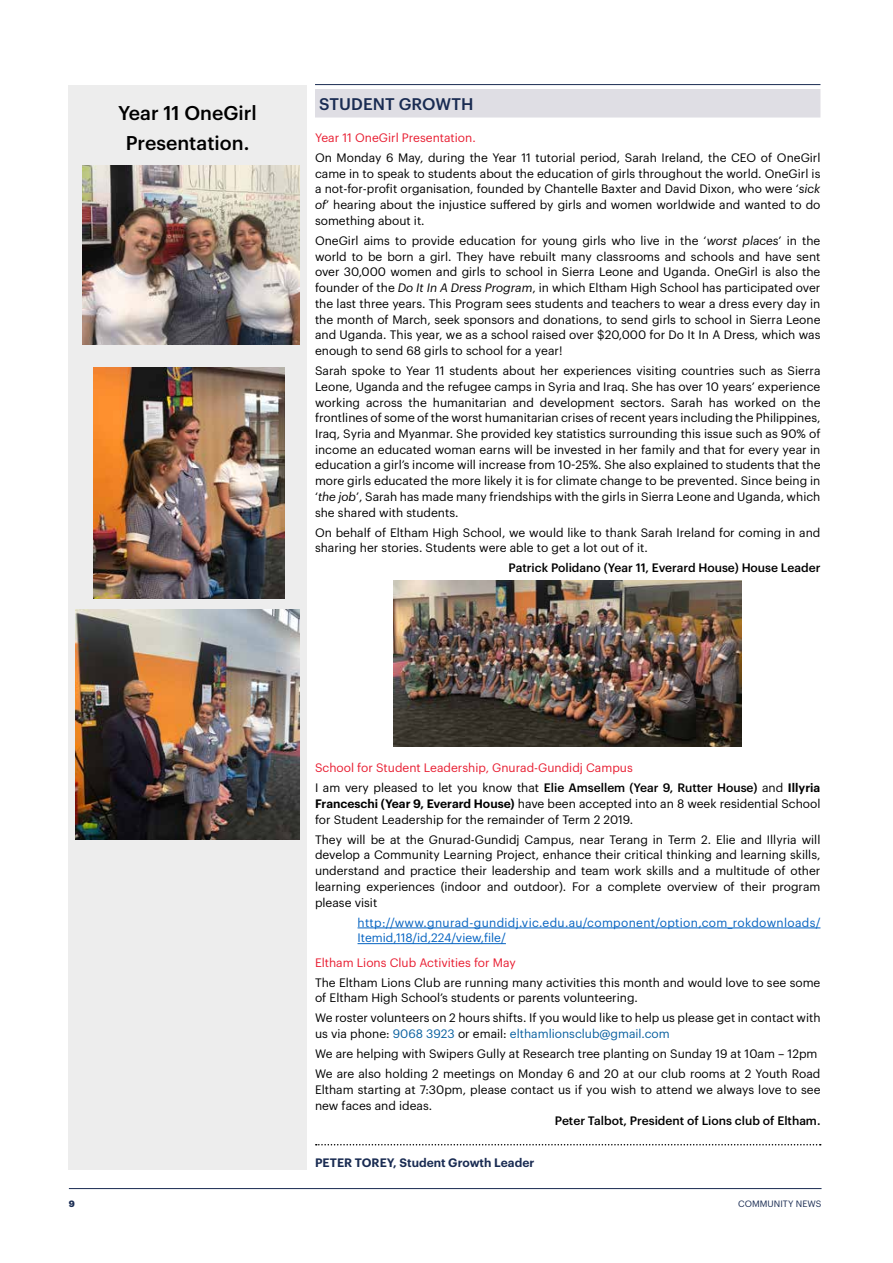
<style>
.page{position:relative;width:893px;height:1263px;background:#fff}
.page>*{position:absolute;margin:0;border:0;box-sizing:border-box;transform-origin:0 0}
.t1{font:500 19.5px/29.4px "Graphik";color:#000;text-align:center}
.t2{font:500 16.5px "Graphik";letter-spacing:.005em;color:#192b52}
.t3{font:12px/15.8px "Graphik";color:#000}
.t4{font:12px/20px "Graphik";color:#e81d31}
.t5{font:12px/15.8px "Graphik";letter-spacing:.03em;color:#0563c1}
.t6{font:500 12px "Graphik";color:#000}
.t7{font:600 12px "Graphik";color:#192b52}
.t8{font:9px "Graphik";letter-spacing:.005em;color:#192b52}
.t9{font:700 9px "Graphik";color:#192b52}
.s1{font-style:italic}
.s2{color:#000}
.s3{font-weight:500;color:#000}
.s4{font-weight:600;color:#000}
.s5{font-weight:600}
.s6{color:#0860a0}
</style>
<div class="page">
<hr style="left:69px;top:1188px;width:752px;height:1px;background:#192b52">
<div style="left:68px;top:85px;width:239px;height:1084px;background:#ededed"></div>
<hr style="left:315px;top:84px;width:505px;height:1px;background:#192b52">
<div style="left:315px;top:89px;width:505px;height:29px;background:#dfdee4"></div>
<hr style="left:358px;top:927px;width:462px;height:1px;background:#0563c1">
<hr style="left:358px;top:943px;width:148px;height:1px;background:#0563c1">
<svg style="left:316px;top:1144px;width:505px;height:1px"></svg>
<img style="left:82px;top:166px;width:217px;height:179px">
<img style="left:394px;top:580px;width:347px;height:166px">
<img style="left:93px;top:368px;width:192px;height:230px">
<img style="left:76px;top:609px;width:223px;height:231px">
<h1 class="t1" style="left:118px;top:97px;width:140px">Year 11 OneGirl<br>Presentation.</h1>
<h2 class="t2" style="left:319px;top:92px;width:156px">STUDENT GROWTH</h2>
<p class="t4" style="left:315px;top:126px;width:162px">Year 11 OneGirl Presentation.</p>
<p class="t3" style="left:315px;top:149px;width:507px;text-align:justify">On Monday 6 May, during the Year 11 tutorial period, Sarah Ireland, the CEO of OneGirl came in to speak to students about the education of girls throughout the world. OneGirl is a not-for-profit organisation, founded by Chantelle Baxter and David Dixon, who were ‘<span class="s1">sick of</span>’ hearing about the injustice suffered by girls and women worldwide and wanted to do something about it.</p>
<p class="t3" style="left:315px;top:232px;width:507px;text-align:justify">OneGirl aims to provide education for young girls who live in the ‘<span class="s1">worst places</span>’ in the world to be born a girl. They have rebuilt many classrooms and schools and have sent over 30,000 women and girls to school in Sierra Leone and Uganda. OneGirl is also the founder of the <span class="s1">Do It In A Dress Program</span>, in which Eltham High School has participated over the last three years. This Program sees students and teachers to wear a dress every day in the month of March, seek sponsors and donations, to send girls to school in Sierra Leone and Uganda. This year, we as a school raised over $20,000 for Do It In A Dress, which was enough to send 68 girls to school for a year!</p>
<p class="t3" style="left:315px;top:362px;width:507px;text-align:justify">Sarah spoke to Year 11 students about her experiences visiting countries such as Sierra Leone, Uganda and the refugee camps in Syria and Iraq. She has over 10 years’ experience working across the humanitarian and development sectors. Sarah has worked on the frontlines of some of the worst humanitarian crises of recent years including the Philippines, Iraq, Syria and Myanmar. She provided key statistics surrounding this issue such as 90% of income an educated woman earns will be invested in her family and that for every year in education a girl’s income will increase from 10-25%. She also explained to students that the more girls educated the more likely it is for climate change to be prevented. Since being in ‘<span class="s1">the job</span>’, Sarah has made many friendships with the girls in Sierra Leone and Uganda, which she shared with students.</p>
<p class="t3" style="left:315px;top:523px;width:507px">On behalf of Eltham High School, we would like to thank Sarah Ireland for coming in and sharing her stories. Students were able to get a lot out of it.</p>
<p class="t6" style="left:508px;top:559px;width:313px">Patrick Polidano (Year 11, Everard House) House Leader</p>
<p class="t4" style="left:315px;top:757px;width:507px">School for Student Leadership, Gnurad-Gundidj Campus<br><span class="s2">I am very pleased to let you know that</span> <span class="s3">Elie Amsellem (Year 9, Rutter House)</span> <span class="s2">and</span> <span class="s4">Illyria</span></p>
<p class="t3" style="left:315px;top:794px;width:507px"><span class="s5">Franceschi (Year 9, Everard House)</span> have been accepted into an 8 week residential School for Student Leadership for the remainder of Term 2 2019.</p>
<p class="t3" style="left:315px;top:830px;width:507px;text-align:justify">They will be at the Gnurad-Gundidj Campus, near Terang in Term 2. Elie and Illyria will develop a Community Learning Project, enhance their critical thinking and learning skills, understand and practice their leadership and team work skills and a multitude of other learning experiences (indoor and outdoor). For a complete overview of their program please visit</p>
<p class="t5" style="left:358px;top:913px;width:465px">http://www.gnurad-gundidj.vic.edu.au/component/option,com_rokdownloads/<br>Itemid,118/id,224/view,file/</p>
<p class="t4" style="left:315px;top:951px;width:202px">Eltham Lions Club Activities for May</p>
<p class="t3" style="left:315px;top:973px;width:507px">The Eltham Lions Club are running many activities this month and would love to see some of Eltham High School’s students or parents volunteering.</p>
<p class="t3" style="left:315px;top:1009px;width:507px">We roster volunteers on 2 hours shifts. If you would like to help us please get in contact with us via phone: <span class="s6">9068 3923</span> or email: <span class="s6">elthamlionsclub@gmail.com</span></p>
<p class="t3" style="left:315px;top:1043px;width:507px;line-height:20px">We are helping with Swipers Gully at Research tree planting on Sunday 19 at 10am – 12pm<br>We are also holding 2 meetings on Monday 6 and 20 at our club rooms at 2 Youth Road</p>
<p class="t3" style="left:315px;top:1080px;width:507px">Eltham starting at 7:30pm, please contact us if you wish to attend we always love to see new faces and ideas.</p>
<p class="t6" style="left:555px;top:1112px;width:267px">Peter Talbot, President of Lions club of Eltham.</p>
<p class="t7" style="left:315px;top:1153px;width:221px">PETER TOREY, Student Growth Leader</p>
<p class="t9" style="left:69px;top:1196px;width:8px">9</p>
<p class="t8" style="left:738px;top:1196px;width:85px">COMMUNITY NEWS</p>
</div>
